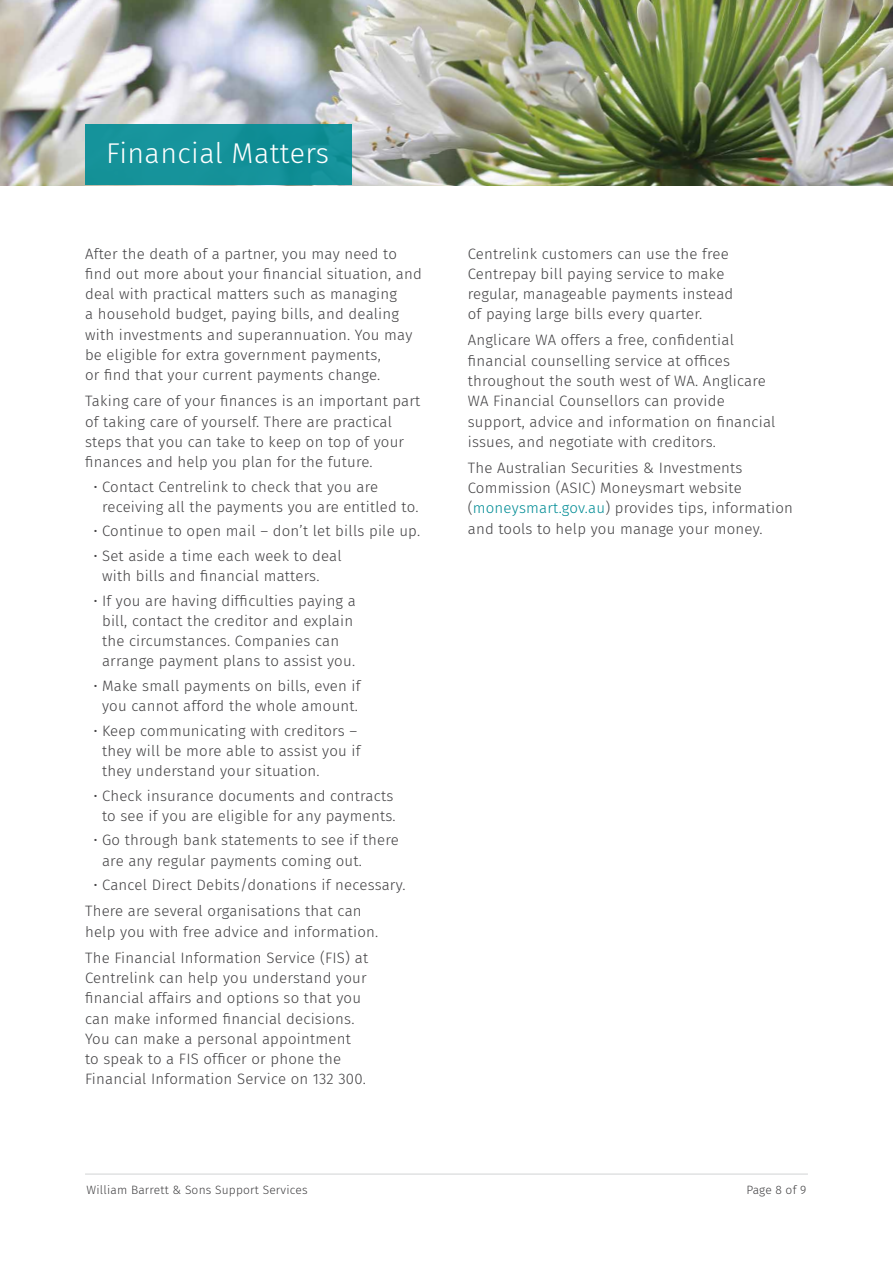
<style>
.page{position:relative;width:893px;height:1263px;background:#fff}
.page>*{position:absolute;margin:0;border:0;box-sizing:border-box;transform-origin:0 0}
.t1{font:300 28.5px "Fira Sans";letter-spacing:.015em;color:#fff}
.t2{font:300 15px/20.2px "Fira Sans";letter-spacing:.015em;color:#414042}
.t3{font:300 12px "Fira Sans";letter-spacing:.015em;color:#414042}
.s1{color:#008c95}
</style>
<div class="page">
<hr style="left:85px;top:1174px;width:723px;height:1px;background:#d1d3d4">
<img style="left:0;top:0;width:893px;height:185px">
<div style="left:85px;top:124px;width:267px;height:61px;background:#15939a"></div>
<h1 class="t1" style="left:106px;top:133px;width:224px">Financial Matters</h1>
<p class="t2" style="left:85px;top:243px;width:338px">After the death of a partner, you may need to find out more about your financial situation, and deal with practical matters such as managing<br>a household budget, paying bills, and dealing with investments and superannuation. You may be eligible for extra government payments,<br>or find that your current payments change.</p>
<p class="t2" style="left:85px;top:391px;width:337px">Taking care of your finances is an important part of taking care of yourself. There are practical steps that you can take to keep on top of your finances and help you plan for the future.</p>
<p class="t2" style="left:102px;top:476px;width:318px;text-indent:-9px">• Contact Centrelink to check that you are receiving all the payments you are entitled to.</p>
<p class="t2" style="left:94px;top:521px;width:328px">• Continue to open mail – don’t let bills pile up.</p>
<p class="t2" style="left:102px;top:545px;width:241px;text-indent:-9px">• Set aside a time each week to deal with bills and financial matters.</p>
<p class="t2" style="left:94px;top:590px;width:264px;text-align:center">• If you are having difficulties paying a bill, contact the creditor and explain the circumstances. Companies can arrange payment plans to assist you.</p>
<p class="t2" style="left:94px;top:675px;width:269px;text-align:center">• Make small payments on bills, even if you cannot afford the whole amount.</p>
<p class="t2" style="left:102px;top:720px;width:260px;text-indent:-9px">• Keep communicating with creditors – they will be more able to assist you if they understand your situation.</p>
<p class="t2" style="left:94px;top:785px;width:304px;text-align:center">• Check insurance documents and contracts to see if you are eligible for any payments.</p>
<p class="t2" style="left:102px;top:830px;width:298px;text-indent:-9px">• Go through bank statements to see if there are any regular payments coming out.</p>
<p class="t2" style="left:85px;top:872px;width:322px;line-height:26.2px;text-indent:9px">• Cancel Direct Debits/donations if necessary.<br>There are several organisations that can</p>
<p class="t2" style="left:85px;top:918px;width:295px;line-height:26.2px">help you with free advice and information.<br>The Financial Information Service (FIS) at</p>
<p class="t2" style="left:85px;top:967px;width:283px">Centrelink can help you understand your financial affairs and options so that you can make informed financial decisions.<br>You can make a personal appointment to speak to a FIS officer or phone the Financial Information Service on 132 300.</p>
<p class="t2" style="left:468px;top:243px;width:267px">Centrelink customers can use the free Centrepay bill paying service to make regular, manageable payments instead of paying large bills every quarter.</p>
<p class="t2" style="left:468px;top:330px;width:309px">Anglicare WA offers a free, confidential financial counselling service at offices throughout the south west of WA. Anglicare WA Financial Counsellors can provide support, advice and information on financial issues, and negotiate with creditors.</p>
<p class="t2" style="left:468px;top:457px;width:327px">The Australian Securities &amp; Investments Commission (ASIC) Moneysmart website (<span class="s1">moneysmart.gov.au</span>) provides tips, information and tools to help you manage your money.</p>
<p class="t3" style="left:87px;top:1181px;width:223px">William Barrett &amp; Sons Support Services</p>
<p class="t3" style="left:746px;top:1181px;width:61px">Page 8 of 9</p>
</div>
